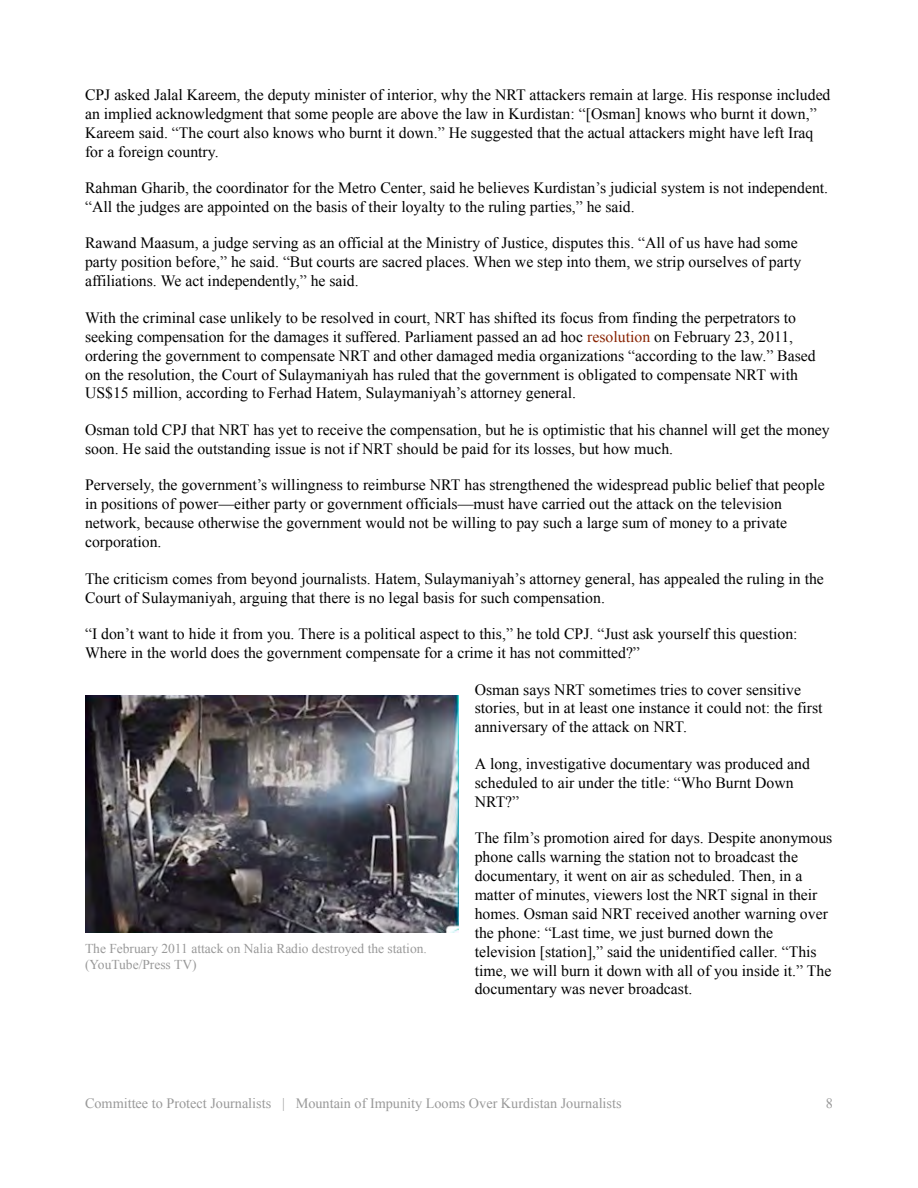
<style>
.page{position:relative;width:918px;height:1188px;background:#fff}
.page>*{position:absolute;margin:0;border:0;box-sizing:border-box;transform-origin:0 0}
.t1{font:15.75px/18.9px "Times New Roman";color:#000}
.t2{font:14.25px "Times New Roman";color:#999}
.t3{font:13.5px/16.2px "Times New Roman";color:#999}
.s1{color:#820}
</style>
<div class="page">
<img style="left:85px;top:696px;width:374px;height:237px">
<p class="t1" style="left:85px;top:85px;width:747px">CPJ asked Jalal Kareem, the deputy minister of interior, why the NRT attackers remain at large. His response included an implied acknowledgment that some people are above the law in Kurdistan: “[Osman] knows who burnt it down,” Kareem said. “The court also knows who burnt it down.” He suggested that the actual attackers might have left Iraq for a foreign country.</p>
<p class="t1" style="left:85px;top:178px;width:745px">Rahman Gharib, the coordinator for the Metro Center, said he believes Kurdistan’s judicial system is not independent. “All the judges are appointed on the basis of their loyalty to the ruling parties,” he said.</p>
<p class="t1" style="left:85px;top:234px;width:718px">Rawand Maasum, a judge serving as an official at the Ministry of Justice, disputes this. “All of us have had some party position before,” he said. “But courts are sacred places. When we step into them, we strip ourselves of party affiliations. We act independently,” he said.</p>
<p class="t1" style="left:85px;top:308px;width:732px">With the criminal case unlikely to be resolved in court, NRT has shifted its focus from finding the perpetrators to seeking compensation for the damages it suffered. Parliament passed an ad hoc <span class="s1">resolution</span> on February 23, 2011, ordering the government to compensate NRT and other damaged media organizations “according to the law.” Based on the resolution, the Court of Sulaymaniyah has ruled that the government is obligated to compensate NRT with US$15 million, according to Ferhad Hatem, Sulaymaniyah’s attorney general.</p>
<p class="t1" style="left:85px;top:420px;width:746px">Osman told CPJ that NRT has yet to receive the compensation, but he is optimistic that his channel will get the money soon. He said the outstanding issue is not if NRT should be paid for its losses, but how much.</p>
<p class="t1" style="left:85px;top:476px;width:741px">Perversely, the government’s willingness to reimburse NRT has strengthened the widespread public belief that people in positions of power—either party or government officials—must have carried out the attack on the television network, because otherwise the government would not be willing to pay such a large sum of money to a private corporation.</p>
<p class="t1" style="left:85px;top:569px;width:740px">The criticism comes from beyond journalists. Hatem, Sulaymaniyah’s attorney general, has appealed the ruling in the<br>Court of Sulaymaniyah, arguing that there is no legal basis for such compensation.</p>
<p class="t1" style="left:85px;top:624px;width:714px">“I don’t want to hide it from you. There is a political aspect to this,” he told CPJ. “Just ask yourself this question:<br>Where in the world does the government compensate for a crime it has not committed?”</p>
<p class="t1" style="left:475px;top:680px;width:349px">Osman says NRT sometimes tries to cover sensitive stories, but in at least one instance it could not: the first anniversary of the attack on NRT.</p>
<p class="t1" style="left:475px;top:754px;width:337px">A long, investigative documentary was produced and scheduled to air under the title: “Who Burnt Down<br>NRT?”</p>
<p class="t1" style="left:475px;top:828px;width:359px">The film’s promotion aired for days. Despite anonymous phone calls warning the station not to broadcast the documentary, it went on air as scheduled. Then, in a matter of minutes, viewers lost the NRT signal in their homes. Osman said NRT received another warning over the phone: “Last time, we just burned down the television [station],” said the unidentified caller. “This time, we will burn it down with all of you inside it.” The documentary was never broadcast.</p>
<p class="t3" style="left:85px;top:940px;width:343px">The February 2011 attack on Nalia Radio destroyed the station. (YouTube/Press TV)</p>
<p class="t2" style="left:85px;top:1095px;width:538px">Committee to Protect Journalists | Mountain of Impunity Looms Over Kurdistan Journalists</p>
<p class="t2" style="left:826px;top:1095px;width:9px">8</p>
</div>
